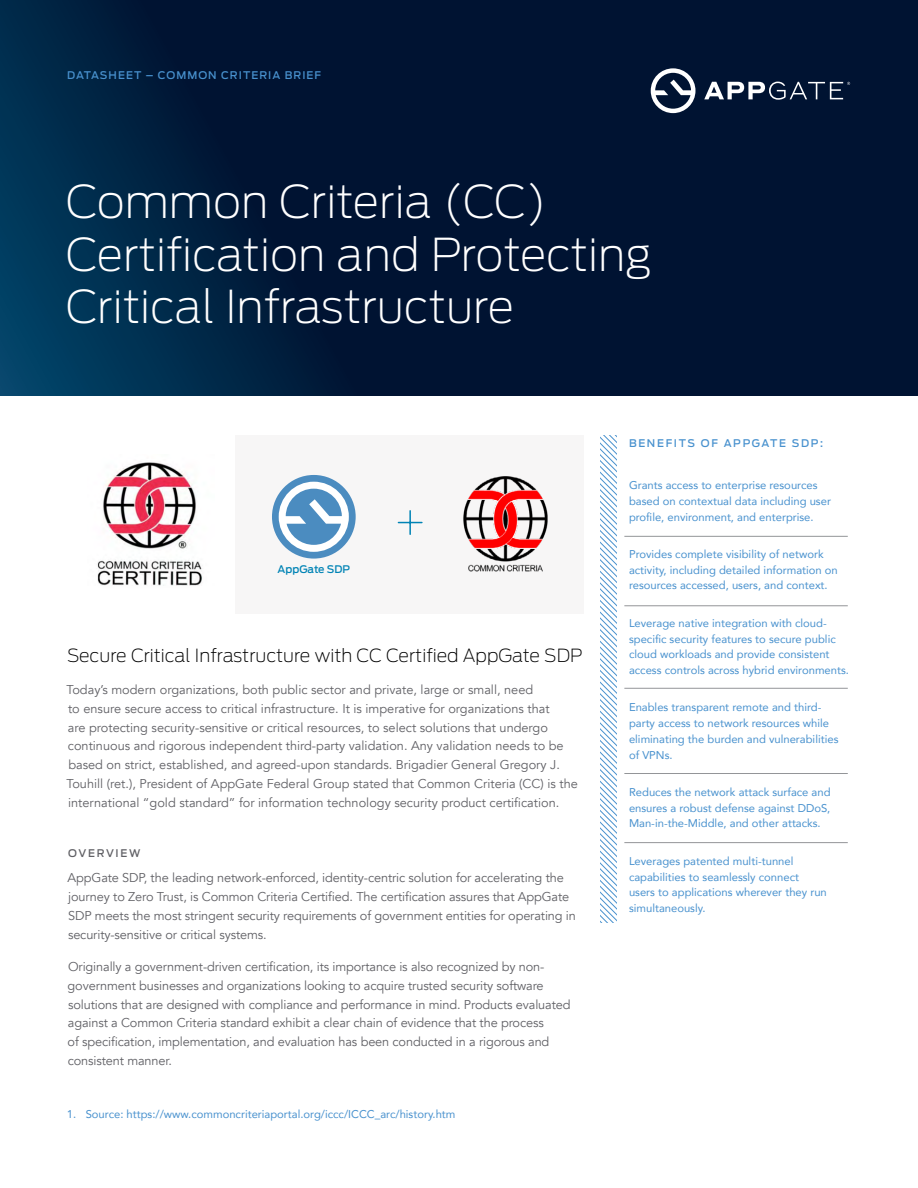
<style>
.page{position:relative;width:918px;height:1188px;background:#fff}
.page>*{position:absolute;margin:0;border:0;box-sizing:border-box;transform-origin:0 0}
.t1{font:200 45px/52.5px "Antenna";color:#fff}
.t2{font:200 18px "Antenna";color:#000}
.t3{font:12.75px/18.8px "Avenir";letter-spacing:-.01em;color:#606065}
.t4{font:11.25px/15.8px "Avenir";color:#4891ce}
.t5{font:500 10.5px "Antenna";letter-spacing:.1em;color:#4891ce}
.t6{font:500 10.5px "Antenna";letter-spacing:.16em;color:#4891ce}
.t7{font:500 10.5px "Antenna";letter-spacing:.16em;color:#606065}
.t8{font:500 10.35px "Antenna";color:#0083b5}
</style>
<div class="page">
<svg style="left:0;top:0;width:918px;height:396px;background:#001938"></svg>
<div style="left:235px;top:435px;width:349px;height:179px;background:#f7f6f6"></div>
<svg style="left:601px;top:435px;width:16px;height:487px"></svg>
<hr style="left:624px;top:688px;width:224px;height:1px;background:#939598">
<hr style="left:624px;top:536px;width:224px;height:1px;background:#939598">
<hr style="left:624px;top:773px;width:224px;height:1px;background:#939598">
<hr style="left:624px;top:606px;width:224px;height:1px;background:#939598">
<hr style="left:624px;top:842px;width:224px;height:1px;background:#939598">
<div style="left:272px;top:475px;width:84px;height:84px;background:#4b8cc0;border-radius:50%"></div>
<svg style="left:279px;top:482px;width:70px;height:70px"></svg>
<img style="left:463px;top:476px;width:85px;height:96px">
<hr style="left:409px;top:511px;width:2px;height:23px;background:#0083b5">
<svg style="left:398px;top:522px;width:24px;height:1px"></svg>
<img style="left:97px;top:462px;width:106px;height:124px">
<svg style="left:651px;top:68px;width:44px;height:45px"></svg>
<svg style="left:704px;top:82px;width:146px;height:18px"></svg>
<p class="t5" style="left:67px;top:69px;width:256px">DATASHEET – COMMON CRITERIA BRIEF</p>
<h1 class="t1" style="left:66px;top:176px;width:587px">Common Criteria (CC)<br>Certification and Protecting<br>Critical Infrastructure</h1>
<p class="t8" style="left:278px;top:563px;width:74px">AppGate SDP</p>
<h2 class="t2" style="left:67px;top:645px;width:517px">Secure Critical Infrastructure with CC Certified AppGate SDP</h2>
<p class="t3" style="left:66px;top:681px;width:513px">Today’s modern organizations, both public sector and private, large or small, need<br>to ensure secure access to critical infrastructure. It is imperative for organizations that<br>are protecting security-sensitive or critical resources, to select solutions that undergo continuous and rigorous independent third-party validation. Any validation needs to be based on strict, established, and agreed-upon standards. Brigadier General Gregory J.<br>Touhill (ret.), President of AppGate Federal Group stated that Common Criteria (CC) is the international “gold standard” for information technology security product certification.</p>
<p class="t7" style="left:68px;top:847px;width:74px">OVERVIEW</p>
<p class="t3" style="left:68px;top:869px;width:510px">AppGate SDP, the leading network-enforced, identity-centric solution for accelerating the journey to Zero Trust, is Common Criteria Certified. The certification assures that AppGate SDP meets the most stringent security requirements of government entities for operating in security-sensitive or critical systems.</p>
<p class="t3" style="left:68px;top:957px;width:504px">Originally a government-driven certification, its importance is also recognized by non&shy;government businesses and organizations looking to acquire trusted security software solutions that are designed with compliance and performance in mind. Products evaluated against a Common Criteria standard exhibit a clear chain of evidence that the process<br>of specification, implementation, and evaluation has been conducted in a rigorous and consistent manner.</p>
<p class="t4" style="left:67px;top:1106px;width:390px">1. Source: https://www.commoncriteriaportal.org/iccc/ICCC_arc/history.htm</p>
<p class="t6" style="left:629px;top:437px;width:196px">BENEFITS OF APPGATE SDP:</p>
<p class="t4" style="left:629px;top:477px;width:203px">Grants access to enterprise resources based on contextual data including user profile, environment, and enterprise.</p>
<p class="t4" style="left:629px;top:546px;width:210px">Provides complete visibility of network activity, including detailed information on resources accessed, users, and context.</p>
<p class="t4" style="left:629px;top:615px;width:221px">Leverage native integration with cloud&shy;specific security features to secure public cloud workloads and provide consistent access controls across hybrid environments.</p>
<p class="t4" style="left:629px;top:699px;width:211px">Enables transparent remote and third&shy;party access to network resources while eliminating the burden and vulnerabilities of VPNs.</p>
<p class="t4" style="left:629px;top:784px;width:203px;text-align:justify">Reduces the network attack surface and ensures a robust defense against DDoS, Man-in-the-Middle, and other attacks.</p>
<p class="t4" style="left:629px;top:853px;width:199px">Leverages patented multi-tunnel capabilities to seamlessly connect users to applications wherever they run simultaneously.</p>
</div>
